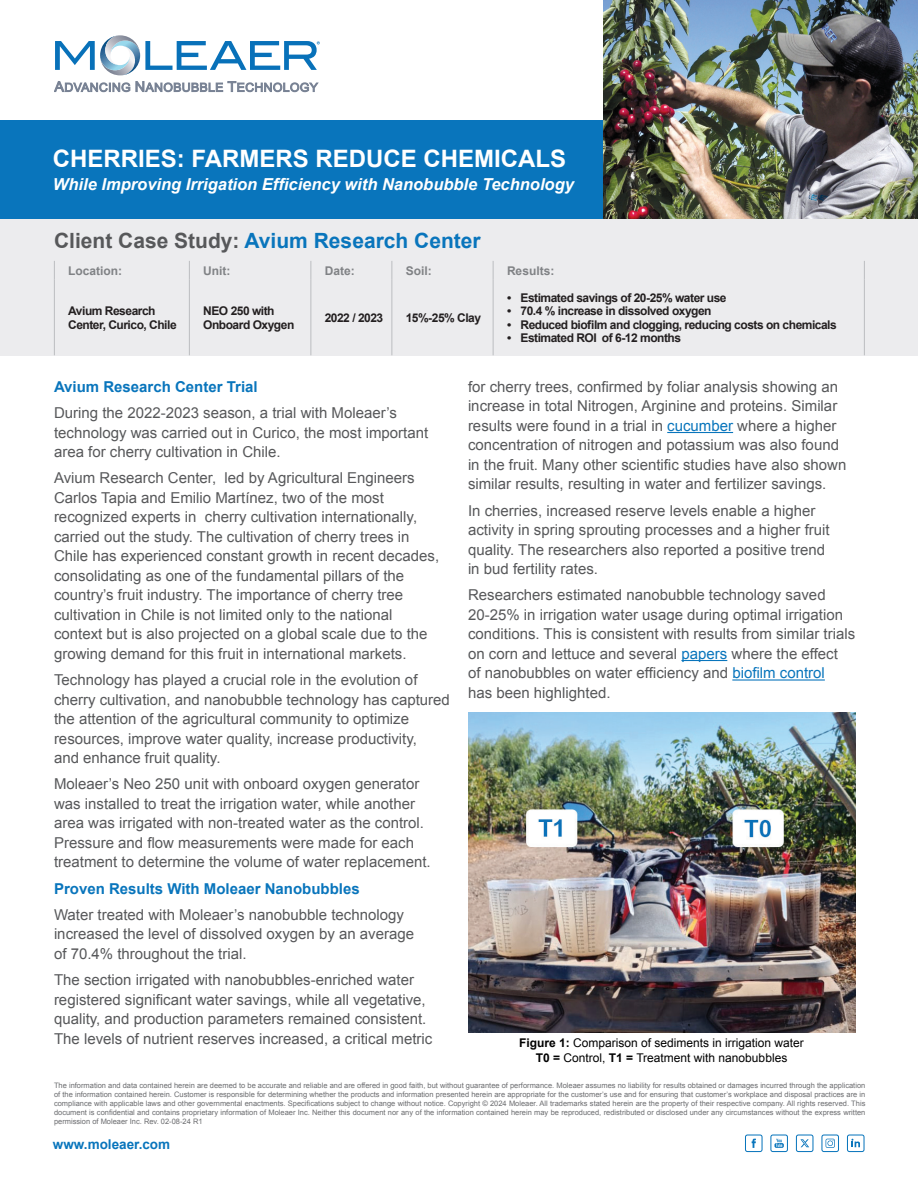
<style>
.page{position:relative;width:918px;height:1188px;background:#fff}
.page>*{position:absolute;margin:0;border:0;box-sizing:border-box;transform-origin:0 0}
.t1{font:700 24px "Arial";color:#fff}
.t2{font:700 21px "Arial";color:#0975bc}
.t3{font:italic 700 16.5px "Arial";color:#fff}
.t4{font:15px/19.5px "Arial";color:#57585a}
.t5{font:700 15px "Arial";color:#0975bc}
.t6{font:700 13.5px "Arial";color:#0975bc}
.t7{font:700 12px/13.5px "Arial";letter-spacing:-.04em;color:#231f20}
.t8{font:12px "Arial";color:#000}
.t9{font:700 12px "Arial";color:#808285}
.t10{font:7.5px/9px "Arial";color:#6c6d70;text-align:justify}
.s1{color:#57585a}
.s2{color:#0975bc}
.s3{font-weight:700}
</style>
<div class="page">
<div style="left:0;top:120px;width:918px;height:99px;background:#0975bc"></div>
<img style="left:604px;top:0;width:314px;height:219px">
<hr style="left:667px;top:432px;width:66px;height:1px;background:#0975bc">
<hr style="left:681px;top:660px;width:46px;height:1px;background:#0975bc">
<hr style="left:732px;top:679px;width:93px;height:2px;background:#0975bc">
<div style="left:0;top:219px;width:918px;height:136px;background:#ececee"></div>
<svg style="left:493px;top:261px;width:1px;height:19px"></svg>
<svg style="left:864px;top:261px;width:1px;height:19px"></svg>
<hr style="left:493px;top:280px;width:1px;height:75px;background:#bcbdc0">
<hr style="left:864px;top:280px;width:1px;height:75px;background:#bcbdc0">
<svg style="left:54px;top:261px;width:1px;height:19px"></svg>
<hr style="left:54px;top:280px;width:1px;height:75px;background:#bcbdc0">
<svg style="left:189px;top:261px;width:1px;height:19px"></svg>
<svg style="left:310px;top:261px;width:1px;height:19px"></svg>
<svg style="left:392px;top:261px;width:1px;height:19px"></svg>
<hr style="left:189px;top:280px;width:1px;height:75px;background:#bcbdc0">
<hr style="left:310px;top:280px;width:1px;height:75px;background:#bcbdc0">
<hr style="left:392px;top:280px;width:1px;height:75px;background:#bcbdc0">
<svg style="left:55px;top:35px;width:265px;height:40px"></svg>
<svg style="left:54px;top:81px;width:76px;height:11px"></svg>
<svg style="left:136px;top:81px;width:182px;height:11px"></svg>
<svg style="left:770px;top:1135px;width:18px;height:17px"></svg>
<svg style="left:745px;top:1135px;width:18px;height:17px"></svg>
<svg style="left:821px;top:1135px;width:18px;height:17px"></svg>
<svg style="left:847px;top:1135px;width:18px;height:17px"></svg>
<svg style="left:796px;top:1135px;width:17px;height:17px"></svg>
<img style="left:468px;top:712px;width:387px;height:321px">
<p class="t1" style="left:53px;top:142px;width:515px">CHERRIES: FARMERS REDUCE CHEMICALS</p>
<p class="t3" style="left:53px;top:174px;width:523px">While Improving Irrigation Efficiency with Nanobubble Technology</p>
<p class="t2" style="left:54px;top:226px;width:428px"><span class="s1">Client Case Study:</span> Avium Research Center</p>
<p class="t9" style="left:68px;top:263px;width:55px">Location:</p>
<p class="t9" style="left:203px;top:263px;width:29px">Unit:</p>
<p class="t9" style="left:325px;top:263px;width:31px">Date:</p>
<p class="t9" style="left:406px;top:263px;width:28px">Soil:</p>
<p class="t9" style="left:507px;top:263px;width:49px">Results:</p>
<p class="t7" style="left:68px;top:305px;width:110px">Avium Research<br>Center, Curico, Chile</p>
<p class="t7" style="left:203px;top:305px;width:93px">NEO 250 with<br>Onboard Oxygen</p>
<p class="t7" style="left:325px;top:311px;width:60px">2022 / 2023</p>
<p class="t7" style="left:406px;top:311px;width:77px">15%-25% Clay</p>
<p class="t7" style="left:507px;top:291px;width:221px">• Estimated savings of 20-25% water use</p>
<p class="t7" style="left:507px;top:305px;width:206px">• 70.4 % increase in dissolved oxygen</p>
<p class="t7" style="left:507px;top:318px;width:331px">• Reduced biofilm and clogging, reducing costs on chemicals</p>
<p class="t7" style="left:507px;top:332px;width:176px">• Estimated ROI of 6-12 months</p>
<p class="t5" style="left:54px;top:377px;width:205px">Avium Research Center Trial</p>
<p class="t4" style="left:54px;top:403px;width:376px">During the 2022-2023 season, a trial with Moleaer’s technology was carried out in Curico, the most important area for cherry cultivation in Chile.</p>
<p class="t4" style="left:54px;top:469px;width:387px">Avium Research Center, led by Agricultural Engineers Carlos Tapia and Emilio Martínez, two of the most recognized experts in cherry cultivation internationally, carried out the study. The cultivation of cherry trees in Chile has experienced constant growth in recent decades, consolidating as one of the fundamental pillars of the country’s fruit industry. The importance of cherry tree cultivation in Chile is not limited only to the national context but is also projected on a global scale due to the growing demand for this fruit in international markets.</p>
<p class="t4" style="left:54px;top:670px;width:397px">Technology has played a crucial role in the evolution of cherry cultivation, and nanobubble technology has captured the attention of the agricultural community to optimize resources, improve water quality, increase productivity,<br>and enhance fruit quality.</p>
<p class="t4" style="left:54px;top:775px;width:378px">Moleaer’s Neo 250 unit with onboard oxygen generator was installed to treat the irrigation water, while another area was irrigated with non-treated water as the control.<br>Pressure and flow measurements were made for each treatment to determine the volume of water replacement.</p>
<p class="t5" style="left:54px;top:879px;width:307px">Proven Results With Moleaer Nanobubbles</p>
<p class="t4" style="left:54px;top:905px;width:362px">Water treated with Moleaer’s nanobubble technology increased the level of dissolved oxygen by an average of 70.4% throughout the trial.</p>
<p class="t4" style="left:54px;top:970px;width:380px">The section irrigated with nanobubbles-enriched water registered significant water savings, while all vegetative, quality, and production parameters remained consistent.<br>The levels of nutrient reserves increased, a critical metric</p>
<p class="t4" style="left:468px;top:377px;width:380px">for cherry trees, confirmed by foliar analysis showing an increase in total Nitrogen, Arginine and proteins. Similar results were found in a trial in <span class="s2">cucumber</span> where a higher concentration of nitrogen and potassium was also found in the fruit. Many other scientific studies have also shown similar results, resulting in water and fertilizer savings.</p>
<p class="t4" style="left:468px;top:501px;width:363px">In cherries, increased reserve levels enable a higher activity in spring sprouting processes and a higher fruit quality. The researchers also reported a positive trend in bud fertility rates.</p>
<p class="t4" style="left:468px;top:586px;width:389px">Researchers estimated nanobubble technology saved 20-25% in irrigation water usage during optimal irrigation conditions. This is consistent with results from similar trials on corn and lettuce and several <span class="s2">papers</span> where the effect<br>of nanobubbles on water efficiency and <span class="s2">biofilm control<br></span>has been highlighted.</p>
<p class="t8" style="left:519px;top:1035px;width:286px"><span class="s3">Figure 1:</span> Comparison of sediments in irrigation water</p>
<p class="t8" style="left:536px;top:1050px;width:253px"><span class="s3">T0 =</span> Control, <span class="s3">T1 =</span> Treatment with nanobubbles</p>
<p class="t10" style="left:54px;top:1081px;width:813px">The information and data contained herein are deemed to be accurate and reliable and are offered in good faith, but without guarantee of performance. Moleaer assumes no liability for results obtained or damages incurred through the application of the information contained herein. Customer is responsible for determining whether the products and information presented herein are appropriate for the customer’s use and for ensuring that customer’s workplace and disposal practices are in compliance with applicable laws and other governmental enactments. Specifications subject to change without notice. Copyright © 2024 Moleaer. All trademarks stated herein are the property of their respective company. All rights reserved. This document is confidential and contains proprietary information of Moleaer Inc. Neither this document nor any of the information contained herein may be reproduced, redistributed or disclosed under any circumstances without the express written permission of Moleaer Inc. Rev. 02-08-24 R1</p>
<p class="t6" style="left:53px;top:1135px;width:119px">www.moleaer.com</p>
</div>
